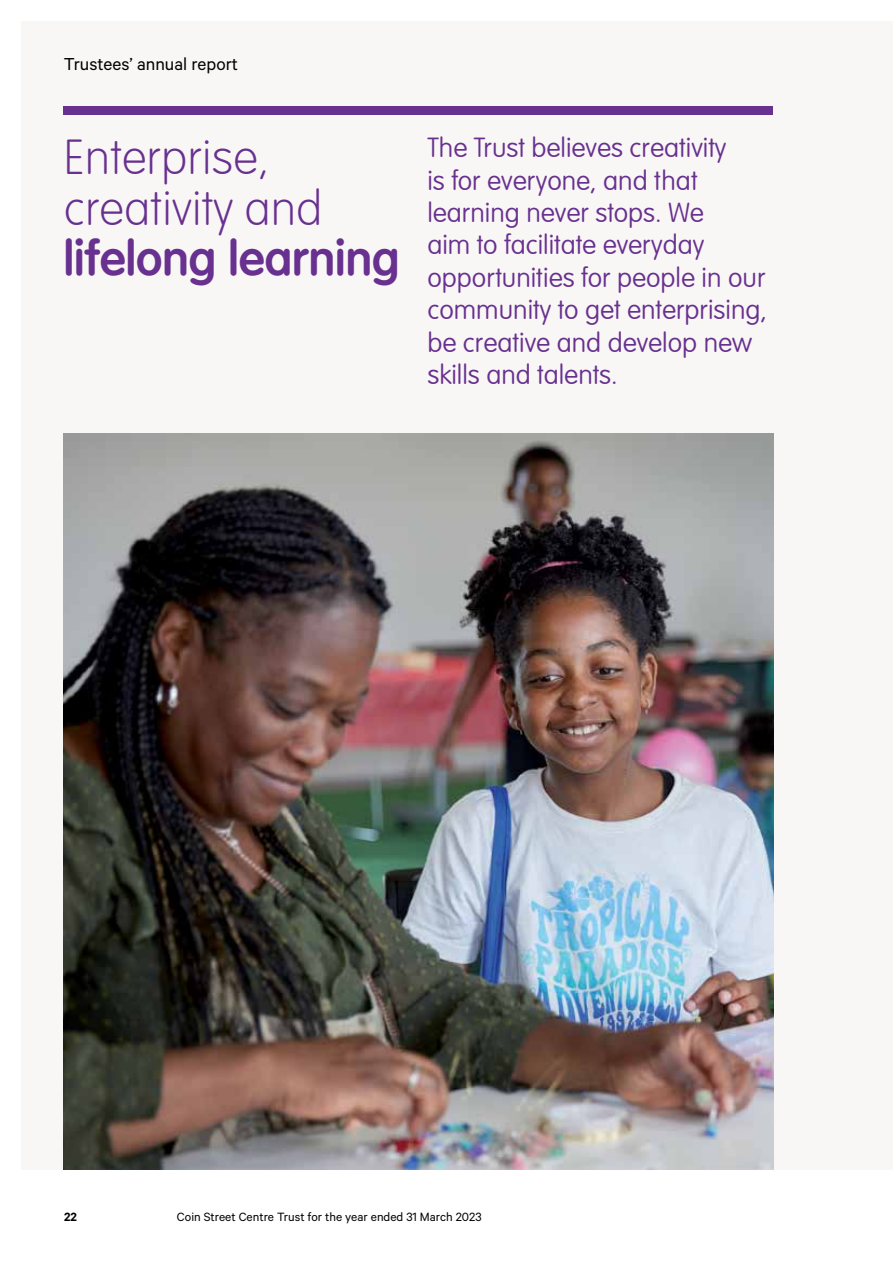
<style>
.page{position:relative;width:893px;height:1263px;background:#fff}
.page>*{position:absolute;margin:0;border:0;box-sizing:border-box;transform-origin:0 0}
.t1{font:200 48px/51px "VAG Rounded Next";color:#68308f}
.t2{font:600 48px "VAG Rounded Next";color:#68308f}
.t3{font:300 27px/32.4px "VAG Rounded Next";color:#68308f}
.t4{font:19.5px "Calibre";color:#000}
.t5{font:13.5px "Calibre";color:#000}
.t6{font:600 13.5px "Calibre";color:#000}
</style>
<div class="page">
<div style="left:21px;top:21px;width:872px;height:1148px;background:#f8f7f5"></div>
<div style="left:64px;top:106px;width:709px;height:9px;background:#68308f"></div>
<img style="left:64px;top:434px;width:710px;height:735px">
<p class="t4" style="left:64px;top:53px;width:176px">Trustees’ annual report</p>
<h1 class="t1" style="left:64px;top:133px;width:260px">Enterprise, creativity and</h1>
<h1 class="t2" style="left:64px;top:228px;width:337px">lifelong learning</h1>
<p class="t3" style="left:427px;top:132px;width:341px">The Trust believes creativity<br>is for everyone, and that learning never stops. We<br>aim to facilitate everyday opportunities for people in our community to get enterprising, be creative and develop new skills and talents.</p>
<p class="t6" style="left:64px;top:1208px;width:14px">22</p>
<p class="t5" style="left:177px;top:1208px;width:306px">Coin Street Centre Trust for the year ended 31 March 2023</p>
</div>
